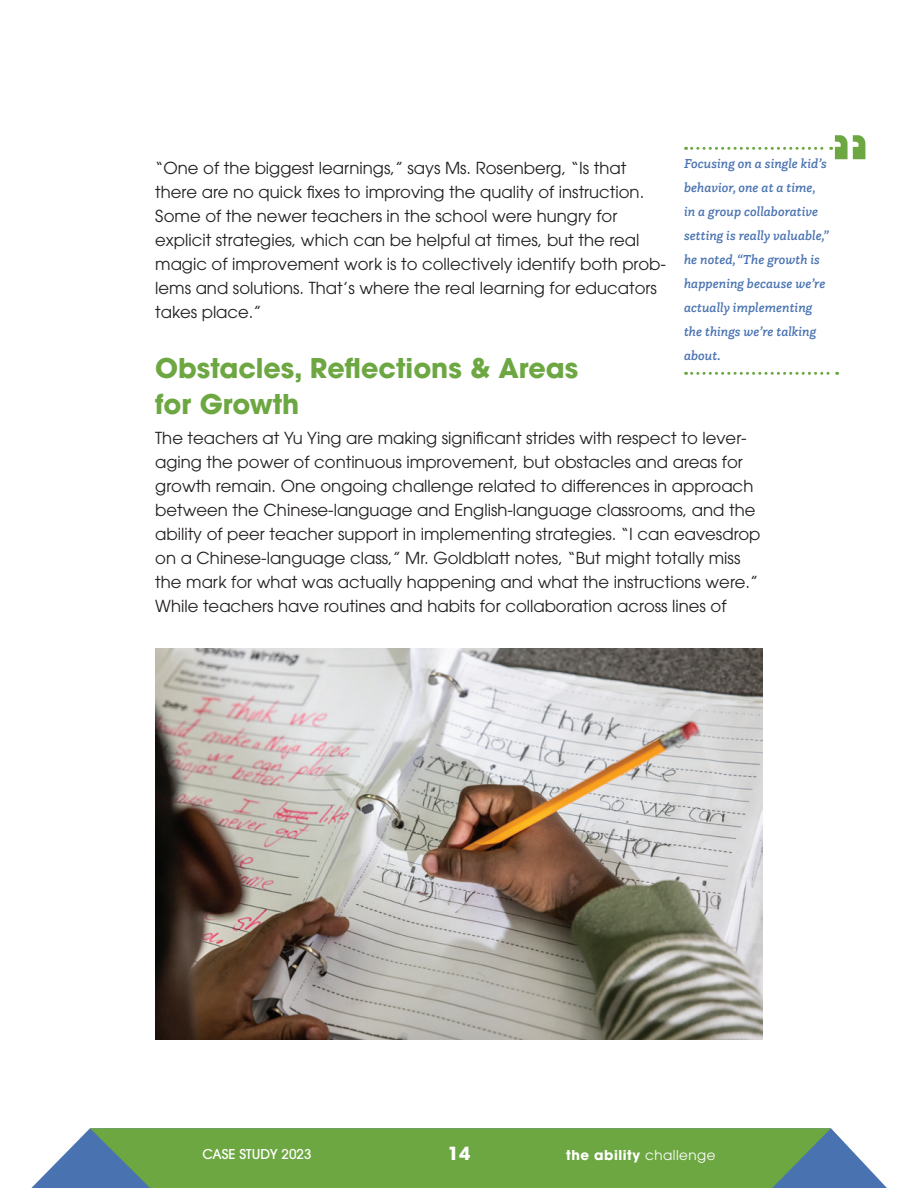
<style>
.page{position:relative;width:918px;height:1188px;background:#fff}
.page>*{position:absolute;margin:0;border:0;box-sizing:border-box;transform-origin:0 0}
.t1{font:700 27px/36px "ITC Avant Garde Pro";color:#6da742}
.t2{font:700 18px "ITC Avant Garde Pro";color:#fff}
.t3{font:16.5px/24px "ITC Avant Garde Pro";color:#231f20}
.t4{font:italic 500 13.5px/24px "Questa Slab";color:#4972b1}
.t5{font:700 13.5px "ITC Avant Garde Pro";letter-spacing:.035em;color:#fff}
.t6{font:500 13.5px "ITC Avant Garde Pro";color:#fff}
.s1{font-weight:400}
</style>
<div class="page">
<svg style="left:31px;top:1128px;width:856px;height:60px"></svg>
<svg style="left:90px;top:1128px;width:741px;height:60px;background:#6aa24b"></svg>
<svg style="left:686px;top:372px;width:152px;height:3px"></svg>
<svg style="left:686px;top:135px;width:179px;height:24px"></svg>
<img style="left:155px;top:648px;width:608px;height:392px">
<p class="t4" style="left:684px;top:151px;width:146px">Focusing on a single kid’s behavior, one at a time, in a group collaborative setting is really valuable,” he noted, “The growth is happening because we’re actually implementing the things we’re talking about.</p>
<p class="t3" style="left:155px;top:156px;width:512px">“One of the biggest learnings,” says Ms. Rosenberg, “Is that there are no quick fixes to improving the quality of instruction.<br>Some of the newer teachers in the school were hungry for explicit strategies, which can be helpful at times, but the real magic of improvement work is to collectively identify both prob&shy;lems and solutions. That’s where the real learning for educators takes place.”</p>
<h1 class="t1" style="left:155px;top:350px;width:425px">Obstacles, Reflections &amp; Areas for Growth</h1>
<p class="t3" style="left:155px;top:426px;width:607px">The teachers at Yu Ying are making significant strides with respect to lever&shy;aging the power of continuous improvement, but obstacles and areas for growth remain. One ongoing challenge related to differences in approach between the Chinese-language and English-language classrooms, and the ability of peer teacher support in implementing strategies. “I can eavesdrop on a Chinese-language class,” Mr. Goldblatt notes, “But might totally miss the mark for what was actually happening and what the instructions were.” While teachers have routines and habits for collaboration across lines of</p>
<p class="t6" style="left:203px;top:1146px;width:111px">CASE STUDY 2023</p>
<p class="t2" style="left:448px;top:1142px;width:24px">14</p>
<p class="t5" style="left:566px;top:1146px;width:151px">the ability <span class="s1">challenge</span></p>
</div>
